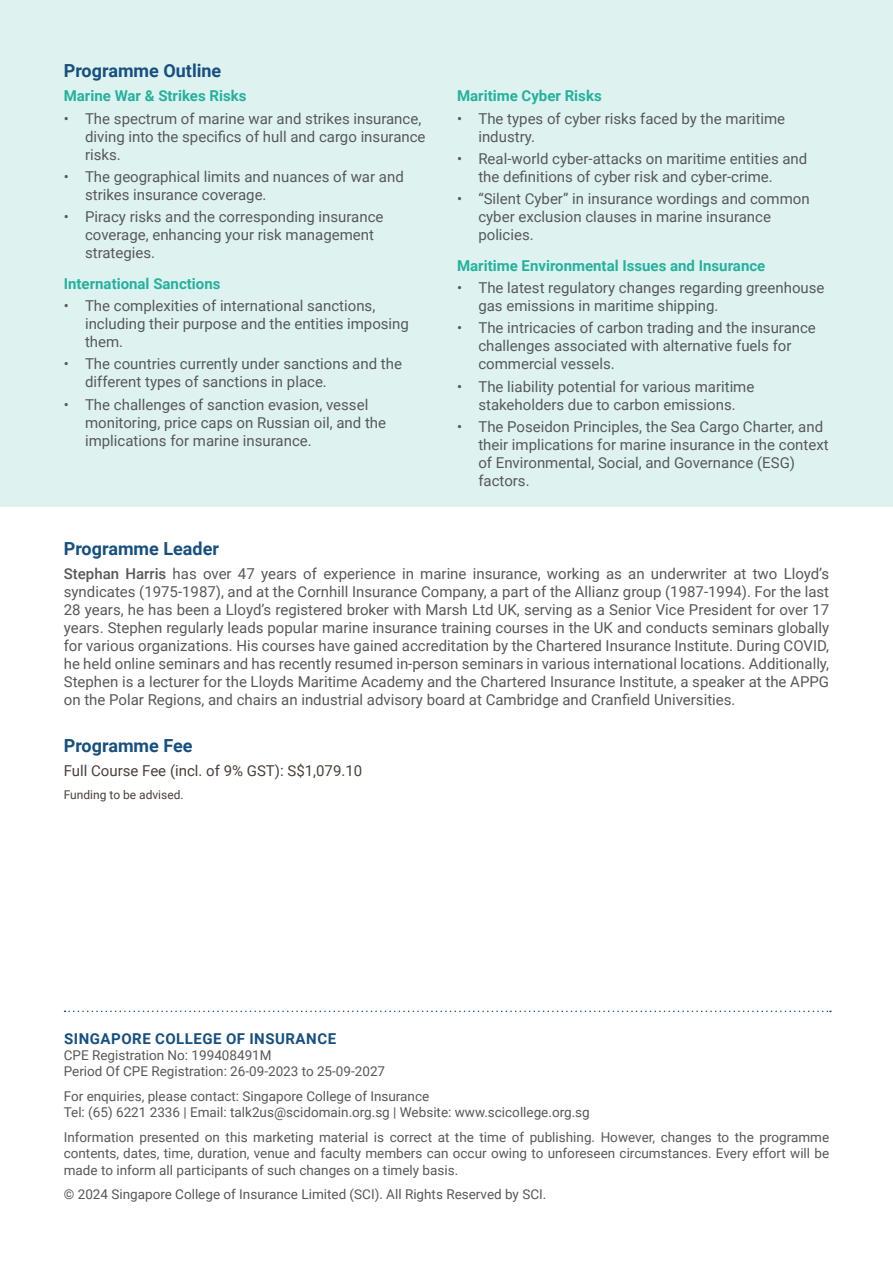
<style>
.page{position:relative;width:893px;height:1263px;background:#fff}
.page>*{position:absolute;margin:0;border:0;box-sizing:border-box;transform-origin:0 0}
.t1{font:700 18px "Roboto";color:#175080}
.t2{font:15px/18px "Roboto";color:#57585a}
.t3{font:700 15px "Roboto";color:#25b19c}
.t4{font:15px "Roboto";color:#49403b}
.t5{font:700 15px "Roboto";letter-spacing:.035em;color:#175080}
.t6{font:13.5px/16.2px "Roboto";color:#57585a}
.t7{font:12px "Roboto";color:#49403b}
.s1{font-weight:500}
</style>
<div class="page">
<div style="left:0;top:0;width:893px;height:507px;background:#def3f0"></div>
<svg style="left:65px;top:1010px;width:766px;height:2px"></svg>
<p class="t1" style="left:64px;top:58px;width:159px">Programme Outline</p>
<p class="t3" style="left:64px;top:85px;width:184px">Marine War &amp; Strikes Risks</p>
<p class="t2" style="left:85px;top:109px;width:342px;text-indent:-21px">• The spectrum of marine war and strikes insurance, diving into the specifics of hull and cargo insurance risks.</p>
<p class="t2" style="left:85px;top:167px;width:320px;text-indent:-21px">• The geographical limits and nuances of war and strikes insurance coverage.</p>
<p class="t2" style="left:85px;top:207px;width:300px;text-indent:-21px">• Piracy risks and the corresponding insurance coverage, enhancing your risk management strategies.</p>
<p class="t3" style="left:64px;top:273px;width:158px">International Sanctions</p>
<p class="t2" style="left:85px;top:296px;width:325px;text-indent:-21px">• The complexities of international sanctions, including their purpose and the entities imposing them.</p>
<p class="t2" style="left:85px;top:354px;width:318px;text-indent:-21px">• The countries currently under sanctions and the different types of sanctions in place.</p>
<p class="t2" style="left:85px;top:395px;width:303px;text-indent:-21px">• The challenges of sanction evasion, vessel monitoring, price caps on Russian oil, and the implications for marine insurance.</p>
<p class="t3" style="left:457px;top:85px;width:146px">Maritime Cyber Risks</p>
<p class="t2" style="left:478px;top:109px;width:308px;text-indent:-21px">• The types of cyber risks faced by the maritime industry.</p>
<p class="t2" style="left:478px;top:149px;width:330px;text-indent:-21px">• Real-world cyber-attacks on maritime entities and the definitions of cyber risk and cyber-crime.</p>
<p class="t2" style="left:478px;top:189px;width:333px;text-indent:-21px">• “Silent Cyber” in insurance wordings and common cyber exclusion clauses in marine insurance policies.</p>
<p class="t3" style="left:457px;top:255px;width:310px">Maritime Environmental Issues and Insurance</p>
<p class="t2" style="left:478px;top:278px;width:348px;text-indent:-21px">• The latest regulatory changes regarding greenhouse gas emissions in maritime shipping.</p>
<p class="t2" style="left:478px;top:318px;width:339px;text-indent:-21px">• The intricacies of carbon trading and the insurance challenges associated with alternative fuels for commercial vessels.</p>
<p class="t2" style="left:457px;top:377px;width:299px;text-align:center">• The liability potential for various maritime stakeholders due to carbon emissions.</p>
<p class="t2" style="left:478px;top:417px;width:352px;text-indent:-21px">• The Poseidon Principles, the Sea Cargo Charter, and their implications for marine insurance in the context of Environmental, Social, and Governance (ESG) factors.</p>
<p class="t1" style="left:64px;top:536px;width:157px">Programme Leader</p>
<p class="t2" style="left:64px;top:564px;width:767px;text-align:justify"><span class="s1">Stephan Harris</span> has over 47 years of experience in marine insurance, working as an underwriter at two Lloyd’s syndicates (1975-1987), and at the Cornhill Insurance Company, a part of the Allianz group (1987-1994). For the last 28 years, he has been a Lloyd’s registered broker with Marsh Ltd UK, serving as a Senior Vice President for over 17 years. Stephen regularly leads popular marine insurance training courses in the UK and conducts seminars globally for various organizations. His courses have gained accreditation by the Chartered Insurance Institute. During COVID, he held online seminars and has recently resumed in-person seminars in various international locations. Additionally, Stephen is a lecturer for the Lloyds Maritime Academy and the Chartered Insurance Institute, a speaker at the APPG on the Polar Regions, and chairs an industrial advisory board at Cambridge and Cranfield Universities.</p>
<p class="t1" style="left:64px;top:733px;width:130px">Programme Fee</p>
<p class="t4" style="left:64px;top:760px;width:300px">Full Course Fee (incl. of 9% GST): S$1,079.10</p>
<p class="t7" style="left:64px;top:786px;width:121px">Funding to be advised.</p>
<p class="t5" style="left:64px;top:1028px;width:274px">SINGAPORE COLLEGE OF INSURANCE</p>
<p class="t6" style="left:64px;top:1047px;width:323px">CPE Registration No: 199408491M<br>Period Of CPE Registration: 26-09-2023 to 25-09-2027</p>
<p class="t6" style="left:64px;top:1088px;width:527px">For enquiries, please contact: Singapore College of Insurance<br>Tel: (65) 6221 2336 | Email: talk2us@scidomain.org.sg | Website: www.scicollege.org.sg</p>
<p class="t6" style="left:64px;top:1129px;width:767px;text-align:justify">Information presented on this marketing material is correct at the time of publishing. However, changes to the programme contents, dates, time, duration, venue and faculty members can occur owing to unforeseen circumstances. Every effort will be made to inform all participants of such changes on a timely basis.</p>
<p class="t6" style="left:64px;top:1186px;width:484px">© 2024 Singapore College of Insurance Limited (SCI). All Rights Reserved by SCI.</p>
</div>
